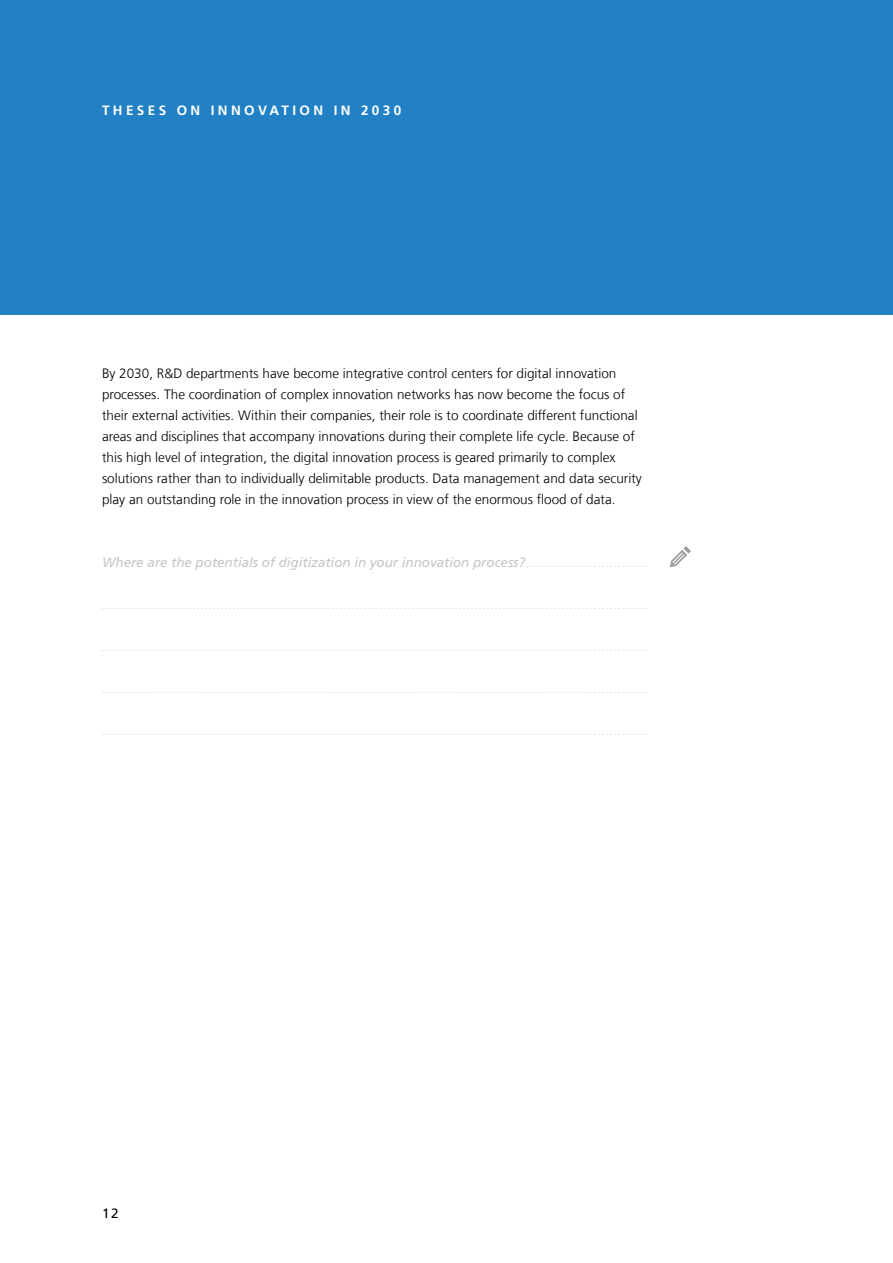
<style>
.page{position:relative;width:893px;height:1263px;background:#fff}
.page>*{position:absolute;margin:0;border:0;box-sizing:border-box;transform-origin:0 0}
.t1{font:300 13.5px/21px "Frutiger LT Com";color:#000}
.t2{font:italic 13.5px "Frutiger LT Com";letter-spacing:-.005em;color:#c5c6c6}
.t3{font:700 13.5px "Frutiger LT Com";letter-spacing:.25em;color:#fff}
.t4{font:13.5px "Frutiger LT Com";color:#000}
.t5{font:italic 300 10.5px "Frutiger LT Com";color:#c5c6c6}
.s1{font-weight:300;font-size:10.5px}
</style>
<div class="page">
<div style="left:0;top:0;width:893px;height:315px;background:#2281c4"></div>
<svg style="left:670px;top:546px;width:21px;height:21px"></svg>
<p class="t3" style="left:102px;top:103px;width:301px">THESES ON INNOVATION IN 2030</p>
<p class="t1" style="left:102px;top:363px;width:541px">By 2030, R&amp;D departments have become integrative control centers for digital innovation processes. The coordination of complex innovation networks has now become the focus of their external activities. Within their companies, their role is to coordinate different functional areas and disciplines that accompany innovations during their complete life cycle. Because of this high level of integration, the digital innovation process is geared primarily to complex solutions rather than to individually delimitable products. Data management and data security play an outstanding role in the innovation process in view of the enormous flood of data.</p>
<p class="t2" style="left:102px;top:554px;width:548px">Where are the potentials of digitization in your innovation process? <span class="s1">...............................</span></p>
<p class="t5" style="left:102px;top:599px;width:548px">..........................................................................................................................................</p>
<p class="t5" style="left:102px;top:641px;width:548px">..........................................................................................................................................</p>
<p class="t5" style="left:102px;top:683px;width:548px">..........................................................................................................................................</p>
<p class="t5" style="left:102px;top:725px;width:548px">..........................................................................................................................................</p>
<p class="t4" style="left:102px;top:1205px;width:18px">12</p>
</div>
